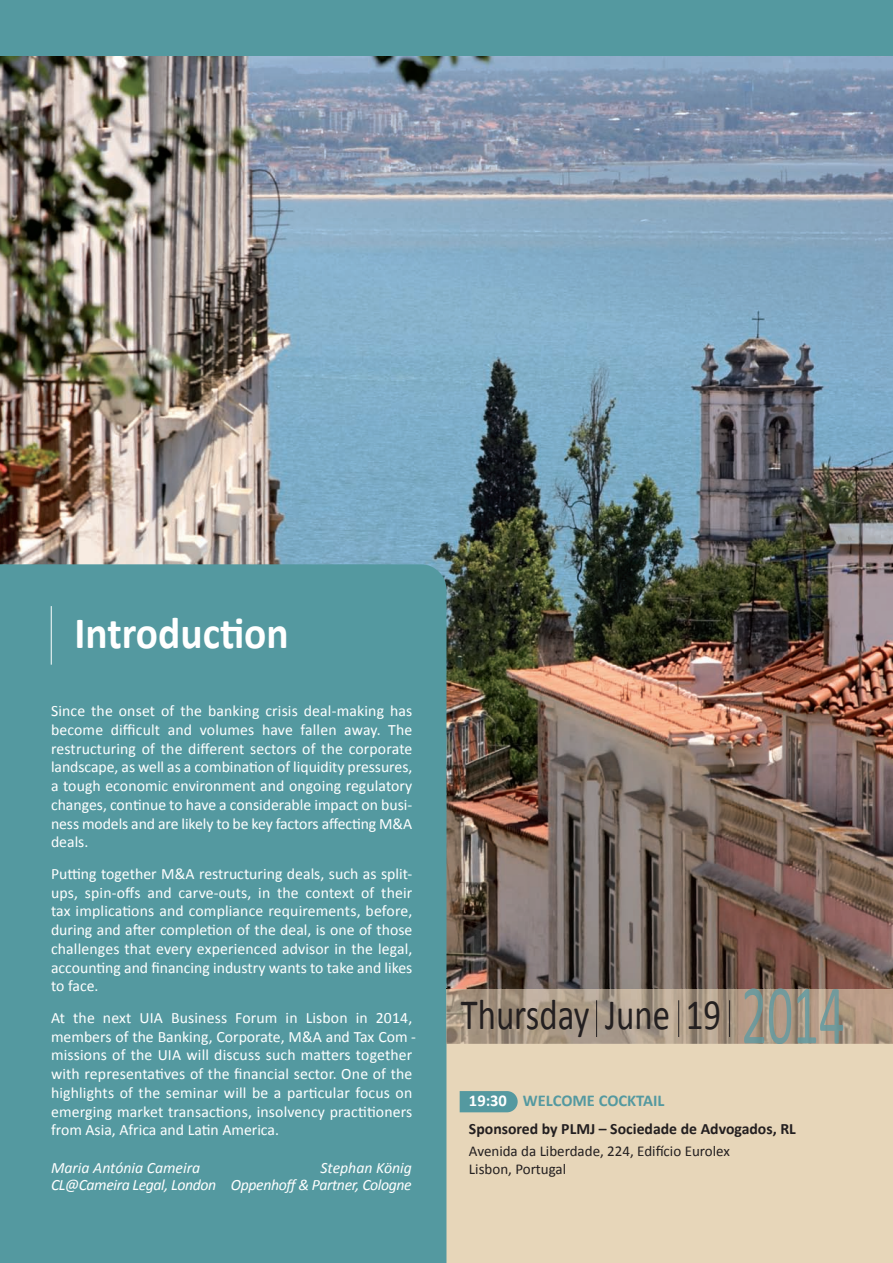
<style>
.page{position:relative;width:893px;height:1263px;background:#fff}
.page>*{position:absolute;margin:0;border:0;box-sizing:border-box;transform-origin:0 0}
.t1{font:700 45px "Calibri";color:#fff;scale:.92 1}
.t2{font:43.5px "Calibri";color:#231f20;scale:.8 1}
.t3{font:700 16.5px "Calibri";color:#5499a0}
.t4{font:15.75px/18.8px "Calibri";color:#fff;text-align:justify}
.t5{font:italic 15.75px/17.1px "Calibri";letter-spacing:-.025em;color:#fff;text-align:right}
.t6{font:700 15.75px "Calibri";color:#231f20}
.t7{font:italic 15.75px "Calibri";color:#fff}
.t8{font:15px/18px "Calibri";color:#231f20}
.s1{color:#fff}
</style>
<div class="page">
<div style="left:416px;top:985px;width:477px;height:278px;background:#e7d6b9"></div>
<img style="left:0;top:55px;width:893px;height:933px">
<div style="left:0;top:564px;width:446px;height:699px;background:#5499a0"></div>
<hr style="left:51px;top:606px;width:1px;height:59px;background:#fff">
<div style="left:0;top:0;width:893px;height:55px;background:#5499a0"></div>
<img style="left:446px;top:988px;width:447px;height:56px">
<svg style="left:460px;top:1091px;width:58px;height:21px"></svg>
<hr style="left:744px;top:1044px;width:99px;height:1px;background:#77a3a4">
<img style="left:744px;top:988px;width:99px;height:56px">
<img style="left:751px;top:988px;width:31px;height:1px">
<hr style="left:678px;top:1000px;width:1px;height:37px;background:#231f20">
<hr style="left:729px;top:1000px;width:1px;height:37px;background:#231f20">
<hr style="left:596px;top:1000px;width:1px;height:37px;background:#231f20">
<h1 class="t1" style="left:75px;top:605px;width:234px">Introduction</h1>
<p class="t4" style="left:51px;top:701px;width:363px">Since the onset of the banking crisis deal-making has become difficult and volumes have fallen away. The restructuring of the different sectors of the corporate landscape, as well as a combination of liquidity pressures, a tough economic environment and ongoing regulatory changes, continue to have a considerable impact on busi - ness models and are likely to be key factors affecting M&amp;A deals.</p>
<p class="t4" style="left:51px;top:864px;width:363px">Putting together M&amp;A restructuring deals, such as split&shy;ups, spin-offs and carve-outs, in the context of their tax implications and compliance requirements, before, during and after completion of the deal, is one of those challenges that every experienced advisor in the legal, accounting and financing industry wants to take and likes to face.</p>
<p class="t4" style="left:51px;top:1008px;width:366px;text-align:left">At the next UIA Business Forum in Lisbon in 2014, members of the Banking, Corporate, M&amp;A and Tax Com - missions of the UIA will discuss such matters together with representatives of the financial sector. One of the highlights of the seminar will be a particular focus on emerging market transactions, insolvency practitioners from Asia, Africa and Latin America.</p>
<p class="t7" style="left:51px;top:1158px;width:151px">Maria Antónia Cameira</p>
<p class="t5" style="left:51px;top:1159px;width:362px">Stephan König<br>CL@Cameira Legal, London Oppenhoff &amp; Partner, Cologne</p>
<h2 class="t2" style="left:461px;top:988px;width:327px">Thursday June 19</h2>
<p class="t3" style="left:469px;top:1091px;width:197px"><span class="s1">19:30</span> WELCOME COCKTAIL</p>
<p class="t6" style="left:469px;top:1119px;width:328px">Sponsored by PLMJ – Sociedade de Advogados, RL</p>
<p class="t8" style="left:469px;top:1141px;width:262px">Avenida da Liberdade, 224, Edifício Eurolex<br>Lisbon, Portugal</p>
</div>
